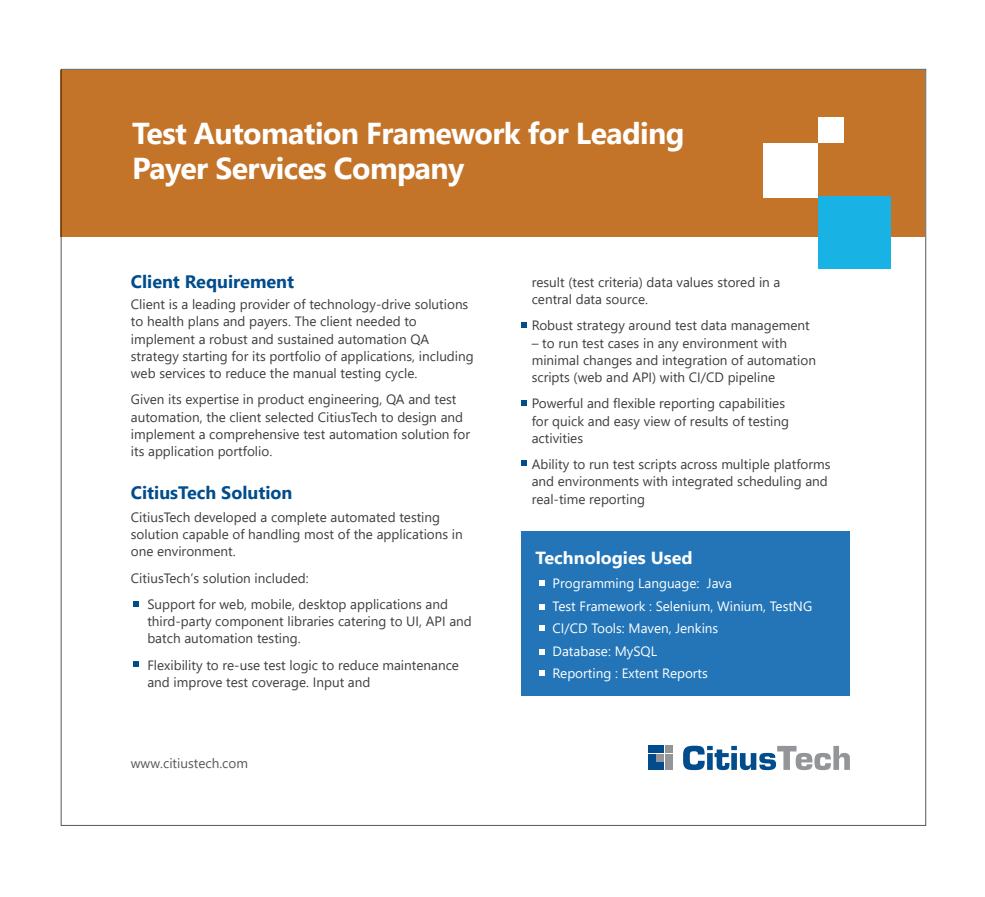
<style>
.page{position:relative;width:985px;height:897px;background:#fff}
.page>*{position:absolute;margin:0;border:0;box-sizing:border-box;transform-origin:0 0}
.t1{font:700 30.15px/35.2px "Segoe UI";letter-spacing:-.02em;color:#fff}
.t2{font:700 18px "Segoe UI";color:#014c8c}
.t3{font:700 17.55px "Segoe UI";color:#fff}
.t4{font:13.5px/17.2px "Segoe UI";color:#3e3e3f}
.t5{font:13.5px/22.5px "Segoe UI";color:#fff}
.t6{font:13.5px "Segoe UI";color:#57585a}
</style>
<div class="page">
<div style="left:61px;top:69px;width:864px;height:757px;background:#fff;border:1px solid #57585a"></div>
<div style="left:60px;top:70px;width:864px;height:167px;background:#c47429"></div>
<svg style="left:133px;top:601px;width:6px;height:5px"></svg>
<svg style="left:133px;top:661px;width:6px;height:6px"></svg>
<div style="left:762px;top:143px;width:55px;height:54px;background:#fff"></div>
<div style="left:817px;top:196px;width:73px;height:72px;background:#18b2e4"></div>
<div style="left:817px;top:117px;width:26px;height:25px;background:#fff"></div>
<div style="left:648px;top:763px;width:7px;height:7px;background:#014c8c"></div>
<div style="left:648px;top:746px;width:7px;height:7px;background:#014c8c"></div>
<div style="left:665px;top:746px;width:7px;height:7px;background:#939598"></div>
<div style="left:665px;top:763px;width:7px;height:7px;background:#939598"></div>
<div style="left:656px;top:763px;width:7px;height:7px;background:#014c8c"></div>
<div style="left:656px;top:746px;width:7px;height:7px;background:#014c8c"></div>
<div style="left:648px;top:754px;width:7px;height:7px;background:#014c8c"></div>
<div style="left:665px;top:754px;width:7px;height:7px;background:#939598"></div>
<div style="left:656px;top:754px;width:7px;height:7px;background:#939598"></div>
<svg style="left:683px;top:746px;width:166px;height:24px"></svg>
<div style="left:521px;top:531px;width:328px;height:164px;background:#2375b7"></div>
<svg style="left:521px;top:322px;width:5px;height:5px"></svg>
<svg style="left:521px;top:460px;width:5px;height:5px"></svg>
<svg style="left:521px;top:400px;width:5px;height:5px"></svg>
<svg style="left:539px;top:604px;width:5px;height:5px"></svg>
<svg style="left:539px;top:625px;width:5px;height:5px"></svg>
<svg style="left:539px;top:649px;width:5px;height:5px"></svg>
<svg style="left:539px;top:670px;width:5px;height:5px"></svg>
<svg style="left:539px;top:580px;width:5px;height:6px"></svg>
<h1 class="t1" style="left:132px;top:113px;width:553px">Test Automation Framework for Leading<br>Payer Services Company</h1>
<h2 class="t2" style="left:131px;top:264px;width:165px">Client Requirement</h2>
<p class="t4" style="left:131px;top:294px;width:344px">Client is a leading provider of technology-drive solutions to health plans and payers. The client needed to implement a robust and sustained automation QA strategy starting for its portfolio of applications, including web services to reduce the manual testing cycle.</p>
<p class="t4" style="left:131px;top:390px;width:341px">Given its expertise in product engineering, QA and test automation, the client selected CitiusTech to design and implement a comprehensive test automation solution for its application portfolio.</p>
<h2 class="t2" style="left:131px;top:475px;width:163px">CitiusTech Solution</h2>
<p class="t4" style="left:131px;top:507px;width:333px">CitiusTech developed a complete automated testing solution capable of handling most of the applications in one environment.</p>
<p class="t4" style="left:147px;top:563px;width:302px;line-height:26.2px;text-indent:-16px">CitiusTech’s solution included:<br>Support for web, mobile, desktop applications and</p>
<p class="t4" style="left:147px;top:611px;width:326px">third-party component libraries catering to UI, API and batch automation testing.</p>
<p class="t4" style="left:147px;top:655px;width:313px">Flexibility to re-use test logic to reduce maintenance and improve test coverage. Input and</p>
<p class="t6" style="left:131px;top:751px;width:119px">www.citiustech.com</p>
<p class="t4" style="left:531px;top:272px;width:250px">result (test criteria) data values stored in a central data source.</p>
<p class="t4" style="left:531px;top:316px;width:279px">Robust strategy around test data management</p>
<p class="t4" style="left:531px;top:333px;width:286px">– to run test cases in any environment with minimal changes and integration of automation scripts (web and API) with CI/CD pipeline</p>
<p class="t4" style="left:531px;top:394px;width:259px">Powerful and flexible reporting capabilities for quick and easy view of results of testing activities</p>
<p class="t4" style="left:531px;top:455px;width:300px">Ability to run test scripts across multiple platforms and environments with integrated scheduling and real-time reporting</p>
<p class="t3" style="left:535px;top:541px;width:158px">Technologies Used</p>
<p class="t5" style="left:552px;top:571px;width:261px">Programming Language: Java<br>Test Framework : Selenium, Winium, TestNG<br>CI/CD Tools: Maven, Jenkins<br>Database: MySQL<br>Reporting : Extent Reports</p>
</div>
